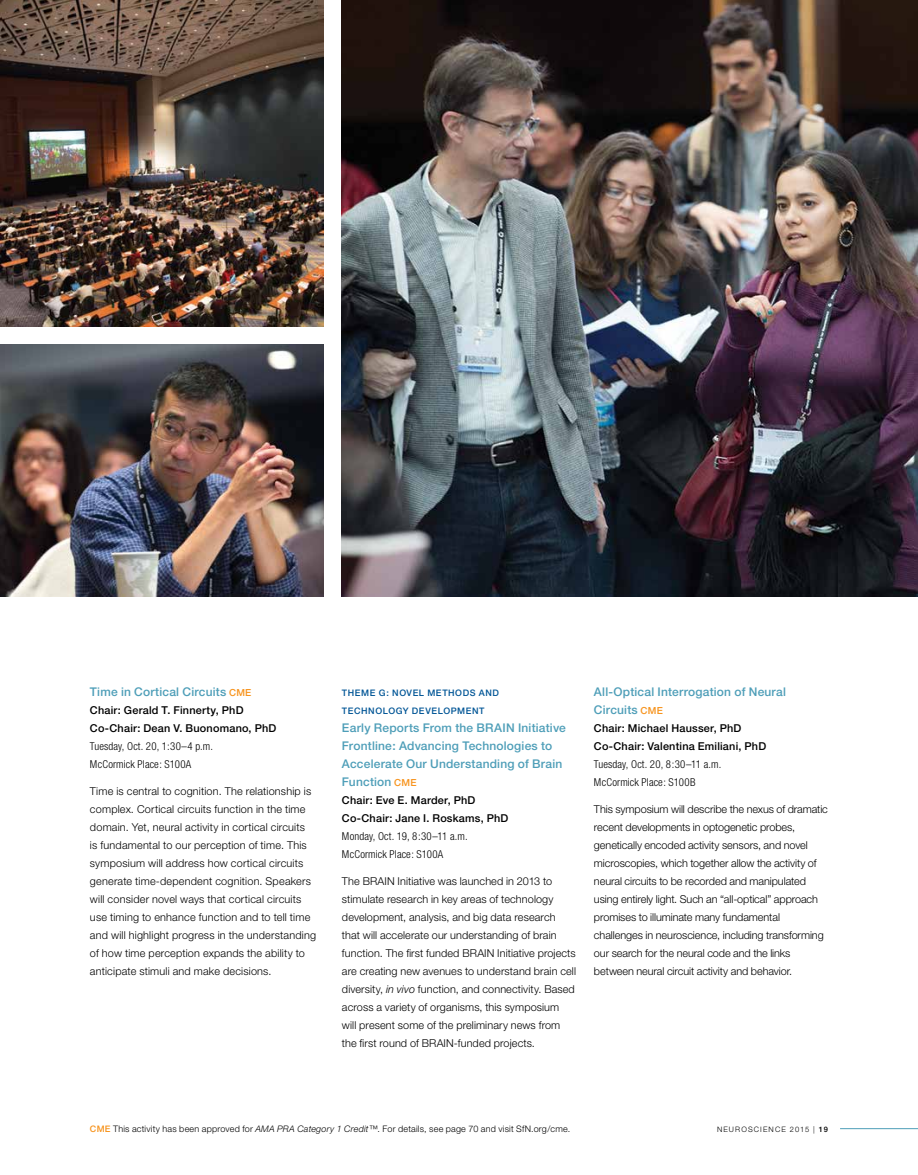
<style>
.page{position:relative;width:918px;height:1175px;background:#fff}
.page>*{position:absolute;margin:0;border:0;box-sizing:border-box;transform-origin:0 0}
.t1{font:500 12px/18px "Helvetica Neue";letter-spacing:.015em;color:#4e9eb8}
.t2{font:300 10.8px/18px "Helvetica Neue";letter-spacing:.01em;color:#000}
.t3{font:500 10.8px/18px "Helvetica Neue";letter-spacing:.02em;color:#000}
.t4{font:300 condensed 10.8px/18px "Helvetica Neue";letter-spacing:.015em;color:#000}
.t5{font:300 9px "Helvetica Neue";letter-spacing:.025em;color:#000}
.t6{font:500 9px/18px "Helvetica Neue";letter-spacing:.065em;color:#005596}
.t7{font:300 7.5px "Helvetica Neue";letter-spacing:.15em;color:#000}
.s1{font-size:9.75px;color:#f7941e}
.s2{font-style:italic}
.s3{font-weight:500;color:#f7941e}
.s4{font-weight:500}
</style>
<div class="page">
<hr style="left:840px;top:1128px;width:78px;height:1px;background:#4e9eb8">
<img style="left:0;top:344px;width:324px;height:252px">
<img style="left:0;top:0;width:324px;height:326px">
<img style="left:342px;top:0;width:576px;height:596px">
<p class="t1" style="left:90px;top:682px;width:163px">Time in Cortical Circuits <span class="s1">CME</span></p>
<p class="t3" style="left:90px;top:700px;width:188px">Chair: Gerald T. Finnerty, PhD<br>Co‑Chair: Dean V. Buonomano, PhD</p>
<p class="t4" style="left:90px;top:736px;width:125px">Tuesday, Oct. 20, 1:30–4 p.m.<br>McCormick Place: S100A</p>
<p class="t2" style="left:90px;top:781px;width:228px">Time is central to cognition. The relationship is complex. Cortical circuits function in the time domain. Yet, neural activity in cortical circuits<br>is fundamental to our perception of time. This symposium will address how cortical circuits generate time‑dependent cognition. Speakers will consider novel ways that cortical circuits use timing to enhance function and to tell time and will highlight progress in the understanding of how time perception expands the ability to anticipate stimuli and make decisions.</p>
<p class="t6" style="left:342px;top:683px;width:159px">THEME G: NOVEL METHODS AND<br>TECHNOLOGY DEVELOPMENT</p>
<p class="t1" style="left:342px;top:718px;width:225px">Early Reports From the BRAIN Initiative<br>Frontline: Advancing Technologies to<br>Accelerate Our Understanding of Brain<br>Function <span class="s1">CME</span></p>
<p class="t3" style="left:342px;top:790px;width:168px">Chair: Eve E. Marder, PhD<br>Co‑Chair: Jane I. Roskams, PhD</p>
<p class="t4" style="left:342px;top:826px;width:127px">Monday, Oct. 19, 8:30–11 a.m.<br>McCormick Place: S100A</p>
<p class="t2" style="left:342px;top:871px;width:236px">The BRAIN Initiative was launched in 2013 to stimulate research in key areas of technology development, analysis, and big data research that will accelerate our understanding of brain function. The first funded BRAIN Initiative projects are creating new avenues to understand brain cell diversity, <span class="s2">in vivo</span> function, and connectivity. Based across a variety of organisms, this symposium will present some of the preliminary news from the first round of BRAIN‑funded projects.</p>
<p class="t1" style="left:594px;top:682px;width:193px">All‑Optical Interrogation of Neural<br>Circuits <span class="s1">CME</span></p>
<p class="t3" style="left:594px;top:718px;width:174px">Chair: Michael Hausser, PhD<br>Co‑Chair: Valentina Emiliani, PhD</p>
<p class="t4" style="left:594px;top:754px;width:129px">Tuesday, Oct. 20, 8:30–11 a.m.<br>McCormick Place: S100B</p>
<p class="t2" style="left:594px;top:799px;width:235px">This symposium will describe the nexus of dramatic recent developments in optogenetic probes, genetically encoded activity sensors, and novel microscopies, which together allow the activity of neural circuits to be recorded and manipulated using entirely light. Such an “all‑optical” approach promises to illuminate many fundamental challenges in neuroscience, including transforming our search for the neural code and the links between neural circuit activity and behavior.</p>
<p class="t5" style="left:90px;top:1123px;width:482px"><span class="s3">CME</span> This activity has been approved for <span class="s2">AMA PRA Category 1 Credit™</span>. For details, see page 70 and visit SfN.org/cme.</p>
<p class="t7" style="left:717px;top:1124px;width:112px">NEUROSCIENCE 2015 | <span class="s4">19</span></p>
</div>
